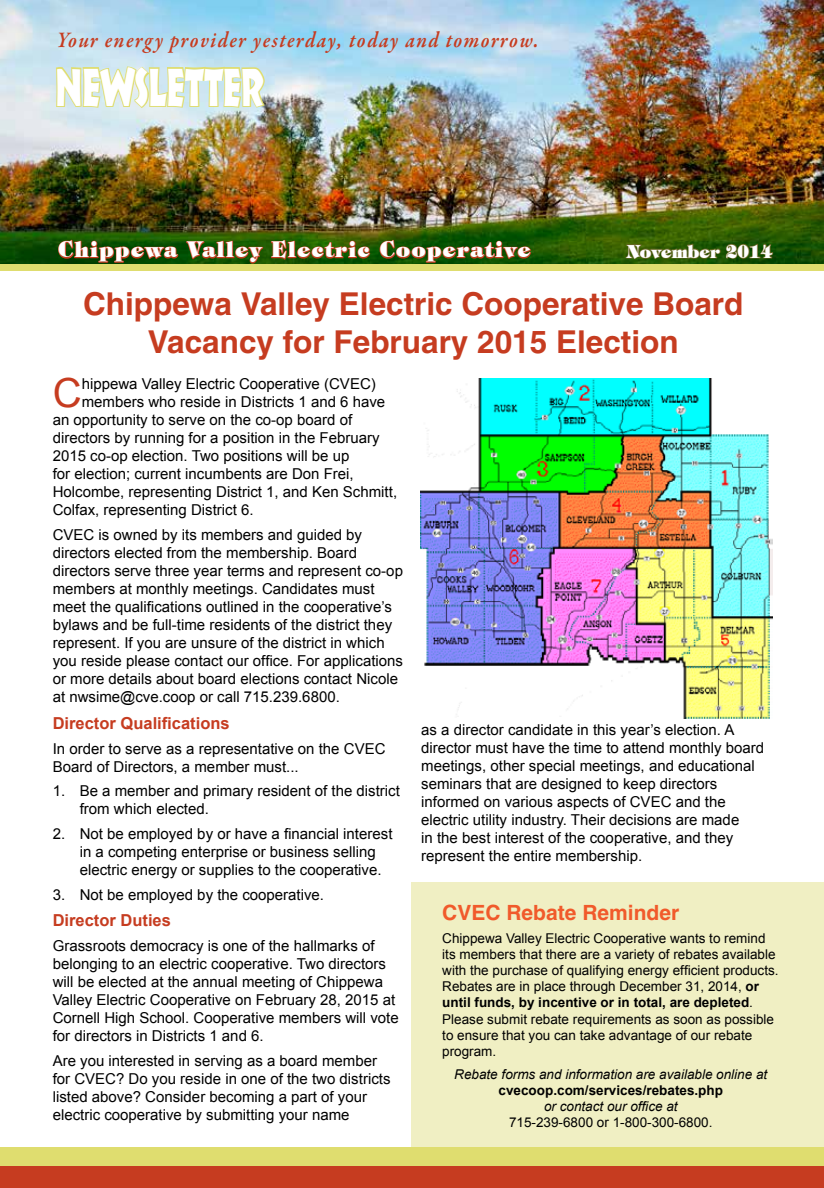
<style>
.page{position:relative;width:824px;height:1188px;background:#fff}
.page>*{position:absolute;margin:0;border:0;box-sizing:border-box;transform-origin:0 0}
.t1{font:54px "Informal 011 BT";color:#fff;scale:.6 1}
.t2{font:40.2px "Arial";color:#c63c20}
.t3{font:700 31.5px/37.8px "Helvetica";color:#c63c20;text-align:center}
.t4{font:italic 600 22.5px "Garamond Premr Pro";letter-spacing:.075em;color:#c63c20;scale:.9 1}
.t5{font:800 21.75px "Tiffany IT Cby BT";letter-spacing:.075em;color:#fff;scale:.9 1}
.t6{font:700 21px "Helvetica";color:#f15a2b}
.t7{font:800 18px "Tiffany IT Cby BT";color:#fff;scale:.9 1}
.t8{font:700 16.5px "Arial";color:#c63c20}
.t9{font:15px/18px "Arial";color:#000}
.t10{font:13.5px/16.2px "Arial";color:#000}
.t11{font:italic 13.5px "Arial";color:#000}
.t12{font:700 13.5px "Arial";color:#000}
.s1{font-weight:700}
</style>
<div class="page">
<div style="left:411px;top:882px;width:413px;height:284px;background:#f0efc3"></div>
<div style="left:0;top:1148px;width:824px;height:40px;background:#dfdd6f"></div>
<div style="left:0;top:1166px;width:824px;height:22px;background:#c63c20"></div>
<img style="left:0;top:0;width:824px;height:264px">
<svg style="left:55px;top:65px;width:211px;height:45px;background:#d4e3c6"></svg>
<img style="left:57px;top:211px;width:122px;height:53px">
<svg style="left:185px;top:235px;width:79px;height:29px;background:#405308"></svg>
<svg style="left:270px;top:232px;width:101px;height:32px;background:#495609"></svg>
<img style="left:379px;top:211px;width:153px;height:53px">
<svg style="left:624px;top:240px;width:150px;height:24px;background:#345b0b"></svg>
<div style="left:0;top:264px;width:824px;height:7px;background:#dfdd6f"></div>
<img style="left:420px;top:379px;width:352px;height:339px">
<h3 class="t4" style="left:57px;top:26px;width:537px">Your energy provider yesterday, today and tomorrow.</h3>
<h1 class="t1" style="left:55px;top:54px;width:350px">NEWSLETTER</h1>
<h3 class="t5" style="left:58px;top:237px;width:526px">Chippewa Valley Electric Cooperative</h3>
<p class="t7" style="left:627px;top:240px;width:163px">November 2014</p>
<h3 class="t3" style="left:83px;top:285px;width:661px">Chippewa Valley Electric Cooperative Board<br>Vacancy for February 2015 Election</h3>
<h2 class="t2" style="left:53px;top:367px;width:30px">C</h2>
<p class="t9" style="left:82px;top:375px;width:295px">hippewa Valley Electric Cooperative (CVEC)</p>
<p class="t9" style="left:82px;top:393px;width:305px">members who reside in Districts 1 and 6 have</p>
<p class="t9" style="left:53px;top:411px;width:301px">an opportunity to serve on the co-op board of</p>
<p class="t9" style="left:53px;top:429px;width:328px">directors by running for a position in the February</p>
<p class="t9" style="left:53px;top:447px;width:298px">2015 co-op election. Two positions will be up</p>
<p class="t9" style="left:53px;top:465px;width:302px">for election; current incumbents are Don Frei,</p>
<p class="t9" style="left:53px;top:483px;width:346px">Holcombe, representing District 1, and Ken Schmitt,</p>
<p class="t9" style="left:53px;top:501px;width:202px">Colfax, representing District 6.</p>
<p class="t9" style="left:53px;top:526px;width:352px">CVEC is owned by its members and guided by directors elected from the membership. Board directors serve three year terms and represent co-op members at monthly meetings. Candidates must meet the qualifications outlined in the cooperative’s bylaws and be full-time residents of the district they represent. If you are unsure of the district in which you reside please contact our office. For applications or more details about board elections contact Nicole at nwsime@cve.coop or call 715.239.6800.</p>
<p class="t8" style="left:53px;top:712px;width:178px">Director Qualifications</p>
<p class="t9" style="left:53px;top:739px;width:334px">In order to serve as a representative on the CVEC<br>Board of Directors, a member must...</p>
<p class="t9" style="left:80px;top:782px;width:322px;text-indent:-27px">1. Be a member and primary resident of the district from which elected.</p>
<p class="t9" style="left:80px;top:825px;width:314px;text-indent:-27px">2. Not be employed by or have a financial interest in a competing enterprise or business selling electric energy or supplies to the cooperative.</p>
<p class="t9" style="left:53px;top:886px;width:273px">3. Not be employed by the cooperative.</p>
<p class="t8" style="left:53px;top:910px;width:120px">Director Duties</p>
<p class="t9" style="left:53px;top:937px;width:347px">Grassroots democracy is one of the hallmarks of belonging to an electric cooperative. Two directors will be elected at the annual meeting of Chippewa Valley Electric Cooperative on February 28, 2015 at Cornell High School. Cooperative members will vote for directors in Districts 1 and 6.</p>
<p class="t9" style="left:53px;top:1052px;width:339px">Are you interested in serving as a board member for CVEC? Do you reside in one of the two districts listed above? Consider becoming a part of your electric cooperative by submitting your name</p>
<p class="t9" style="left:421px;top:721px;width:344px">as a director candidate in this year’s election. A director must have the time to attend monthly board meetings, other special meetings, and educational seminars that are designed to keep directors informed on various aspects of CVEC and the electric utility industry. Their decisions are made<br>in the best interest of the cooperative, and they represent the entire membership.</p>
<h3 class="t6" style="left:442px;top:899px;width:238px">CVEC Rebate Reminder</h3>
<p class="t10" style="left:442px;top:930px;width:338px">Chippewa Valley Electric Cooperative wants to remind its members that there are a variety of rebates available with the purchase of qualifying energy efficient products.<br>Rebates are in place through December 31, 2014, <span class="s1">or until funds, by incentive or in total, are depleted</span>.<br>Please submit rebate requirements as soon as possible to ensure that you can take advantage of our rebate program.</p>
<p class="t11" style="left:454px;top:1065px;width:314px">Rebate forms and information are available online at</p>
<p class="t12" style="left:498px;top:1081px;width:226px">cvecoop.com/services/rebates.php</p>
<p class="t11" style="left:544px;top:1098px;width:135px">or contact our office at</p>
<p class="t10" style="left:509px;top:1115px;width:205px">715-239-6800 or 1-800-300-6800.</p>
</div>
